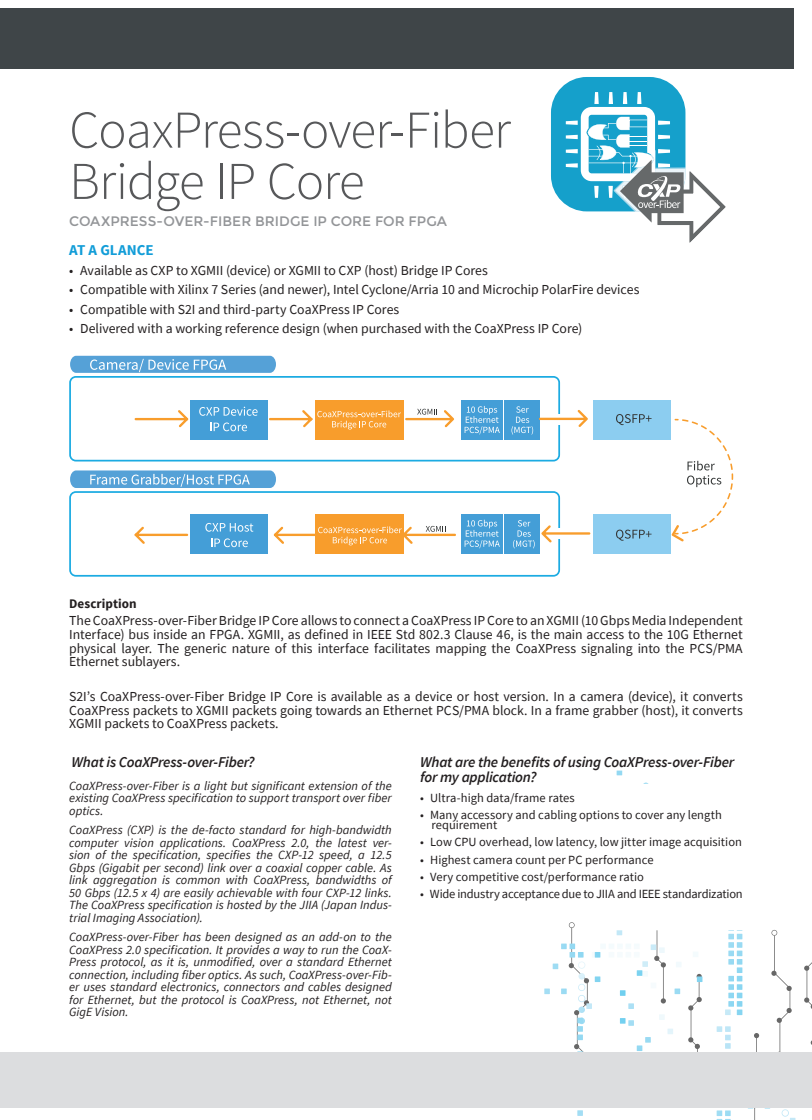
<style>
.page{position:relative;width:812px;height:1120px;background:#fff}
.page>*{position:absolute;margin:0;border:0;box-sizing:border-box;transform-origin:0 0}
.t1{font:300 53.12px/51.2px "Source Sans Pro";letter-spacing:-.02em;color:#57585a}
.t2{font:italic 600 15px/15px "Source Sans Pro";letter-spacing:-.015em;color:#231f20}
.t3{font:700 15px "Source Sans Pro";color:#129dd8}
.t4{font:13.75px/13.8px "Source Sans Pro";color:#231f20;text-align:justify}
.t5{font:13.75px "Montserrat";color:#939598}
.t6{font:700 13.12px "Source Sans Pro";letter-spacing:.005em;color:#231f20}
.t7{font:italic 12.5px/12.5px "Source Sans Pro";color:#231f20;text-align:justify}
.t8{font:12.5px/10px "Source Sans Pro";color:#231f20}
.t9{font:12.5px "Source Sans Pro";letter-spacing:-.02em;color:#231f20}
</style>
<div class="page">
<svg style="left:616px;top:770px;width:6px;height:5px"></svg>
<div style="left:0;top:9px;width:794px;height:60px;background:#3f4548"></div>
<div style="left:551px;top:77px;width:134px;height:134px;background:#15a0cb;border-radius:36px"></div>
<svg style="left:566px;top:92px;width:160px;height:151px"></svg>
<svg style="left:70px;top:356px;width:206px;height:17px;background:#6aacdc"></svg>
<div style="left:593px;top:400px;width:77px;height:39px;background:#8ccdf0"></div>
<div style="left:593px;top:514px;width:77px;height:40px;background:#8ccdf0"></div>
<svg style="left:69px;top:376px;width:491px;height:201px"></svg>
<div style="left:314px;top:400px;width:89px;height:39px;background:#f89d2c"></div>
<svg style="left:417px;top:409px;width:20px;height:6px"></svg>
<svg style="left:426px;top:526px;width:19px;height:6px"></svg>
<svg style="left:199px;top:407px;width:58px;height:9px"></svg>
<svg style="left:210px;top:422px;width:37px;height:9px"></svg>
<svg style="left:70px;top:470px;width:206px;height:18px;background:#70afdd"></svg>
<svg style="left:205px;top:523px;width:48px;height:9px"></svg>
<svg style="left:211px;top:538px;width:37px;height:9px"></svg>
<svg style="left:317px;top:410px;width:84px;height:19px"></svg>
<svg style="left:318px;top:526px;width:84px;height:19px;background:#f8ab4c"></svg>
<svg style="left:464px;top:406px;width:36px;height:28px"></svg>
<svg style="left:464px;top:520px;width:36px;height:28px"></svg>
<svg style="left:511px;top:406px;width:222px;height:142px"></svg>
<svg style="left:544px;top:782px;width:268px;height:338px"></svg>
<div style="left:0;top:1052px;width:812px;height:56px;background:#dcdddf"></div>
<h1 class="t1" style="left:69px;top:105px;width:443px">CoaxPress-over-Fiber<br>Bridge IP Core</h1>
<p class="t3" style="left:69px;top:241px;width:86px">AT A GLANCE</p>
<p class="t4" style="left:69px;top:263px;width:420px">• Available as CXP to XGMII (device) or XGMII to CXP (host) Bridge IP Cores</p>
<p class="t4" style="left:69px;top:283px;width:571px">• Compatible with Xilinx 7 Series (and newer), Intel Cyclone/Arria 10 and Microchip PolarFire devices</p>
<p class="t4" style="left:69px;top:302px;width:332px">• Compatible with S2I and third-party CoaXPress IP Cores</p>
<p class="t4" style="left:69px;top:322px;width:514px">• Delivered with a working reference design (when purchased with the CoaXPress IP Core)</p>
<p class="t5" style="left:69px;top:214px;width:379px">COAXPRESS-OVER-FIBER BRIDGE IP CORE FOR FPGA</p>
<p class="t6" style="left:69px;top:595px;width:69px">Description</p>
<p class="t4" style="left:69px;top:613px;width:675px">The CoaXPress-over-Fiber Bridge IP Core allows to connect a CoaXPress IP Core to an XGMII (10 Gbps Media Independent Interface) bus inside an FPGA. XGMII, as defined in IEEE Std 802.3 Clause 46, is the main access to the 10G Ethernet physical layer. The generic nature of this interface facilitates mapping the CoaXPress signaling into the PCS/PMA Ethernet sublayers.</p>
<p class="t4" style="left:69px;top:689px;width:675px">S2I’s CoaXPress-over-Fiber Bridge IP Core is available as a device or host version. In a camera (device), it converts CoaXPress packets to XGMII packets going towards an Ethernet PCS/PMA block. In a frame grabber (host), it converts XGMII packets to CoaXPress packets.</p>
<p class="t2" style="left:72px;top:754px;width:184px">What is CoaXPress-over-Fiber?</p>
<p class="t7" style="left:69px;top:779px;width:324px">CoaXPress-over-Fiber is a light but significant extension of the existing CoaXPress specification to support transport over fiber optics.</p>
<p class="t7" style="left:69px;top:824px;width:324px">CoaXPress (CXP) is the de-facto standard for high-bandwidth computer vision applications. CoaXPress 2.0, the latest ver&shy;sion of the specification, specifies the CXP-12 speed, a 12.5<br>Gbps (Gigabit per second) link over a coaxial copper cable. As link aggregation is common with CoaXPress, bandwidths of 50 Gbps (12.5 x 4) are easily achievable with four CXP-12 links.<br>The CoaXPress specification is hosted by the JIIA (Japan Indus&shy;trial Imaging Association).</p>
<p class="t7" style="left:69px;top:931px;width:324px">CoaXPress-over-Fiber has been designed as an add-on to the CoaXPress 2.0 specification. It provides a way to run the CoaX-Press protocol, as it is, unmodified, over a standard Ethernet connection, including fiber optics. As such, CoaXPress-over-Fib&shy;er uses standard electronics, connectors and cables designed for Ethernet, but the protocol is CoaXPress, not Ethernet, not GigE Vision.</p>
<p class="t2" style="left:420px;top:754px;width:316px">What are the benefits of using CoaXPress-over-Fiber for my application?</p>
<p class="t8" style="left:420px;top:793px;width:156px">• Ultra-high data/frame rates</p>
<p class="t8" style="left:431px;top:810px;width:292px;text-indent:-11px">• Many accessory and cabling options to cover any length requirement</p>
<p class="t8" style="left:420px;top:837px;width:323px">• Low CPU overhead, low latency, low jitter image acquisition</p>
<p class="t8" style="left:420px;top:854px;width:235px">• Highest camera count per PC performance</p>
<p class="t8" style="left:420px;top:871px;width:225px">• Very competitive cost/performance ratio</p>
<p class="t9" style="left:420px;top:885px;width:324px">• Wide industry acceptance due to JIIA and IEEE standardization</p>
</div>
